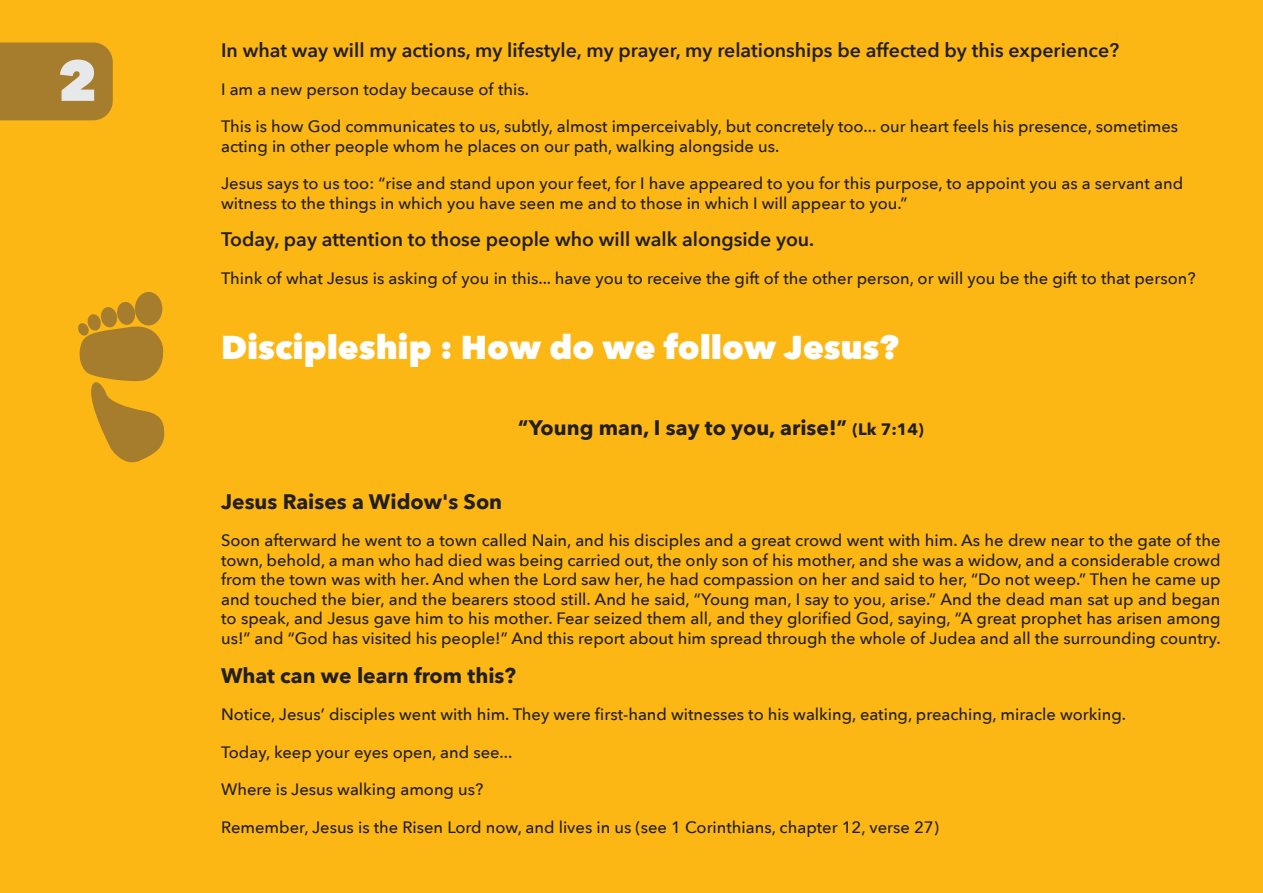
<style>
.page{position:relative;width:1263px;height:893px;background:#fcb715}
.page>*{position:absolute;margin:0;border:0;box-sizing:border-box;transform-origin:0 0}
.t1{font:800 56.7px "Avenir Next";color:#e7e8e9}
.t2{font:800 33px "Avenir Next";color:#fff}
.t3{font:700 21px "Avenir Next";color:#231f20}
.t4{font:600 19.5px "Avenir Next";color:#231f20}
.t5{font:500 16.5px/19.5px "Avenir Next";color:#231f20}
.s1{font-size:16.5px}
</style>
<div class="page">
<hr style="left:1262px;top:0;width:1px;height:893px;background:#aacf38">
<div style="left:135px;top:292px;width:27px;height:33px;background:#a57d2d;border-radius:50%"></div>
<svg style="left:78px;top:301px;width:87px;height:162px"></svg>
<div style="left:0;top:43px;width:113px;height:77px;background:#a57d2d"></div>
<h1 class="t1" style="left:58px;top:44px;width:41px">2</h1>
<p class="t4" style="left:221px;top:38px;width:900px">In what way will my actions, my lifestyle, my prayer, my relationships be affected by this experience?</p>
<p class="t5" style="left:221px;top:80px;width:309px">I am a new person today because of this.</p>
<p class="t5" style="left:221px;top:117px;width:959px">This is how God communicates to us, subtly, almost imperceivably, but concretely too... our heart feels his presence, sometimes acting in other people whom he places on our path, walking alongside us.</p>
<p class="t5" style="left:221px;top:174px;width:963px">Jesus says to us too: “rise and stand upon your feet, for I have appeared to you for this purpose, to appoint you as a servant and witness to the things in which you have seen me and to those in which I will appear to you.”</p>
<p class="t4" style="left:221px;top:227px;width:595px">Today, pay attention to those people who will walk alongside you.</p>
<p class="t5" style="left:221px;top:269px;width:976px">Think of what Jesus is asking of you in this... have you to receive the gift of the other person, or will you be the gift to that person?</p>
<h2 class="t2" style="left:221px;top:326px;width:679px">Discipleship : How do we follow Jesus?</h2>
<p class="t3" style="left:518px;top:414px;width:408px">“Young man, I say to you, arise!” <span class="s1">(Lk 7:14)</span></p>
<p class="t3" style="left:221px;top:488px;width:283px">Jesus Raises a Widow's Son</p>
<p class="t5" style="left:221px;top:531px;width:1001px;text-align:justify">Soon afterward he went to a town called Nain, and his disciples and a great crowd went with him. As he drew near to the gate of the town, behold, a man who had died was being carried out, the only son of his mother, and she was a widow, and a considerable crowd from the town was with her. And when the Lord saw her, he had compassion on her and said to her, “Do not weep.” Then he came up and touched the bier, and the bearers stood still. And he said, “Young man, I say to you, arise.” And the dead man sat up and began to speak, and Jesus gave him to his mother. Fear seized them all, and they glorified God, saying, “A great prophet has arisen among us!” and “God has visited his people!” And this report about him spread through the whole of Judea and all the surrounding country.</p>
<p class="t3" style="left:221px;top:662px;width:296px">What can we learn from this?</p>
<p class="t5" style="left:221px;top:705px;width:906px">Notice, Jesus’ disciples went with him. They were first-hand witnesses to his walking, eating, preaching, miracle working.</p>
<p class="t5" style="left:221px;top:743px;width:293px">Today, keep your eyes open, and see...</p>
<p class="t5" style="left:221px;top:780px;width:264px">Where is Jesus walking among us?</p>
<p class="t5" style="left:221px;top:818px;width:719px">Remember, Jesus is the Risen Lord now, and lives in us (see 1 Corinthians, chapter 12, verse 27)</p>
</div>
